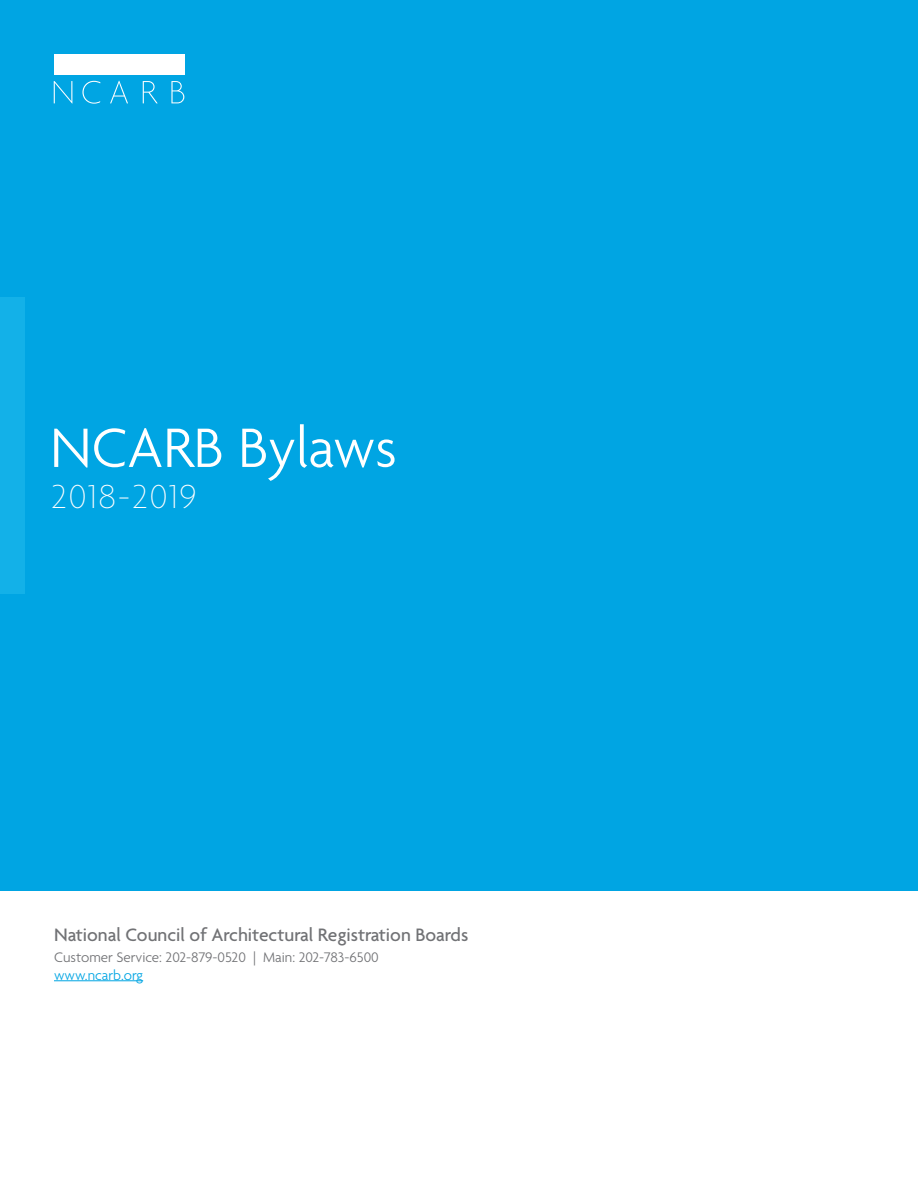
<style>
.page{position:relative;width:918px;height:1188px;background:#fff}
.page>*{position:absolute;margin:0;border:0;box-sizing:border-box;transform-origin:0 0}
.t1{font:300 60px "Agenda";letter-spacing:-.005em;color:#fff}
.t2{font:100 36px "Agenda";letter-spacing:.05em;color:#fff}
.t3{font:500 19.5px "Agenda";color:#717275}
.t4{font:300 15px "Agenda";color:#717275}
.t5{font:300 15px "Agenda";color:#00a5e3}
</style>
<div class="page">
<div style="left:0;top:0;width:918px;height:891px;background:#00a5e3"></div>
<div style="left:0;top:297px;width:24px;height:297px;background:#13b1e8"></div>
<div style="left:54px;top:54px;width:130px;height:21px;background:#fff"></div>
<svg style="left:54px;top:81px;width:18px;height:23px"></svg>
<svg style="left:82px;top:81px;width:19px;height:23px"></svg>
<svg style="left:171px;top:81px;width:13px;height:22px"></svg>
<svg style="left:143px;top:81px;width:15px;height:22px"></svg>
<svg style="left:110px;top:81px;width:18px;height:22px"></svg>
<hr style="left:54px;top:981px;width:89px;height:1px;background:#00a5e3">
<p class="t1" style="left:50px;top:415px;width:348px">NCARB Bylaws</p>
<p class="t2" style="left:51px;top:477px;width:147px">2018-2019</p>
<p class="t3" style="left:54px;top:924px;width:416px">National Council of Architectural Registration Boards</p>
<p class="t4" style="left:54px;top:949px;width:326px">Customer Service: 202-879-0520 | Main: 202-783-6500</p>
<p class="t5" style="left:54px;top:967px;width:91px">www.ncarb.org</p>
</div>
